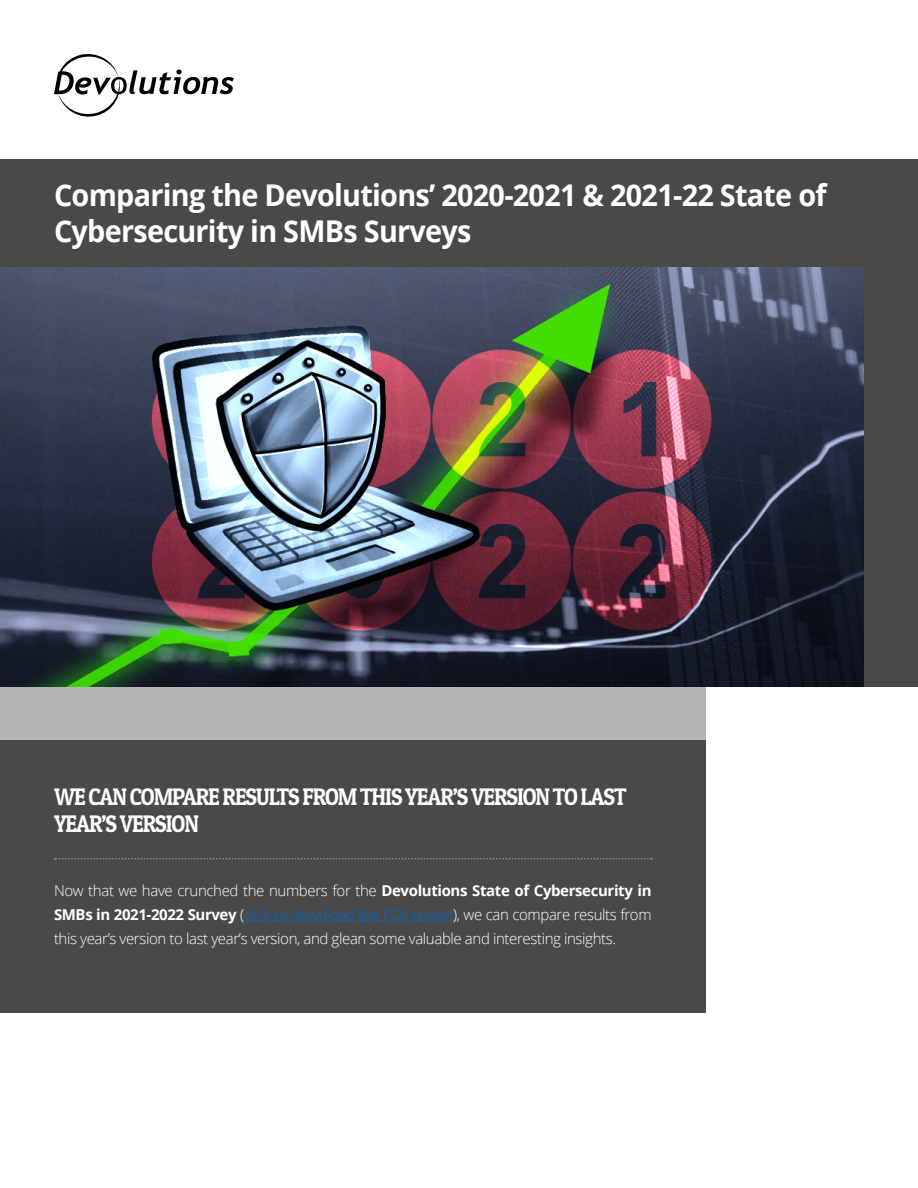
<style>
.page{position:relative;width:918px;height:1188px;background:#fff}
.page>*{position:absolute;margin:0;border:0;box-sizing:border-box;transform-origin:0 0}
.t1{font:700 30px/36px "Open Sans";letter-spacing:-.025em;color:#fff;scale:.96 1}
.t2{font:24px/27px "Patua One";letter-spacing:-.05em;color:#fff;scale:.9 1}
.t3{font:300 15px/24px "Open Sans";letter-spacing:-.025em;color:#fff;text-align:justify}
.s1{font-weight:700}
.s2{color:#0068c3}
</style>
<div class="page">
<div style="left:0;top:159px;width:918px;height:527px;background:#494949"></div>
<svg style="left:54px;top:54px;width:180px;height:63px"></svg>
<div style="left:0;top:686px;width:706px;height:327px;background:#b5b5b5"></div>
<div style="left:0;top:740px;width:706px;height:273px;background:#494949"></div>
<svg style="left:55px;top:858px;width:597px;height:2px"></svg>
<hr style="left:244px;top:921px;width:209px;height:1px;background:#0068c3">
<img style="left:0;top:267px;width:864px;height:419px">
<p class="t1" style="left:54px;top:177px;width:806px">Comparing the Devolutions’ 2020-2021 &amp; 2021-22 State of<br>Cybersecurity in SMBs Surveys</p>
<p class="t2" style="left:54px;top:783px;width:638px">WE CAN COMPARE RESULTS FROM THIS YEAR’S VERSION TO LAST<br>YEAR’S VERSION</p>
<p class="t3" style="left:54px;top:878px;width:599px">Now that we have crunched the numbers for the <span class="s1">Devolutions State of Cybersecurity in SMBs in 2021-2022 Survey</span> (<span class="s2">click to download the PDF report</span>), we can compare results from this year’s version to last year’s version, and glean some valuable and interesting insights.</p>
</div>
